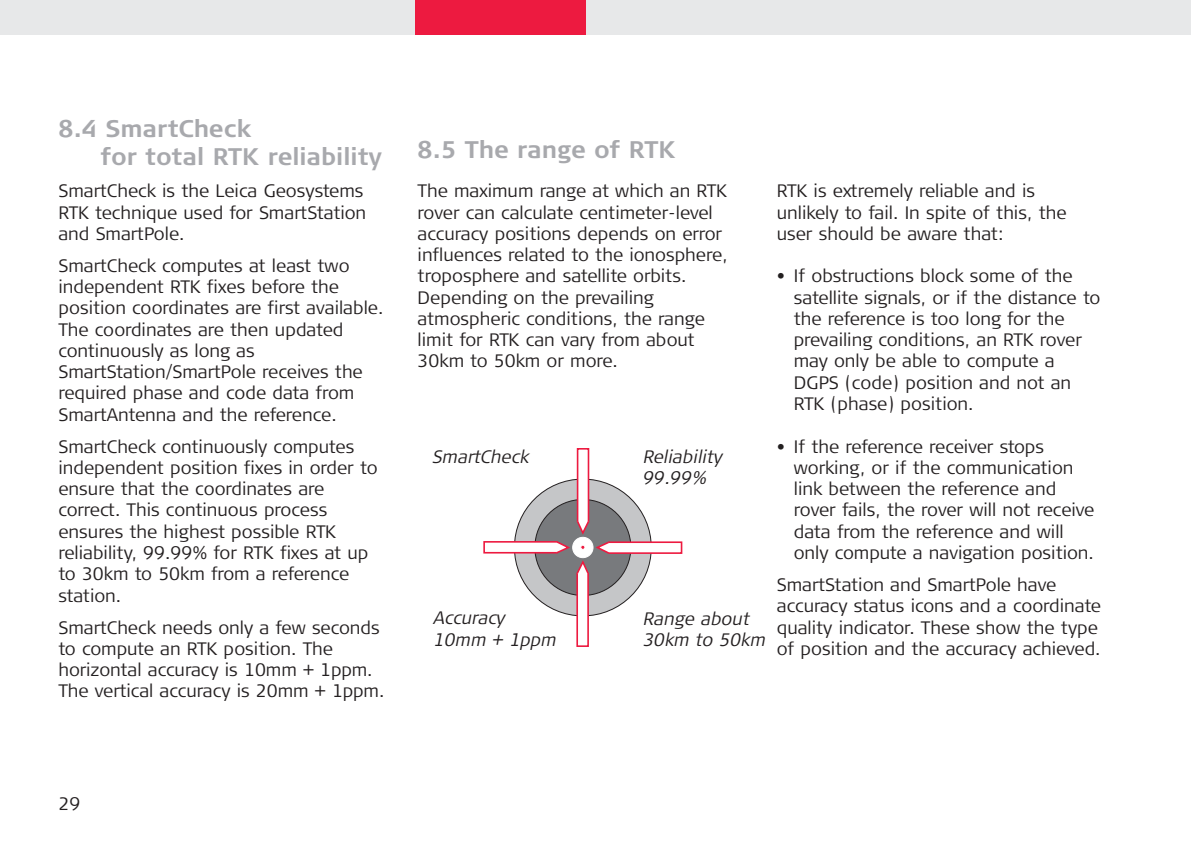
<style>
.page{position:relative;width:1191px;height:842px;background:#fff}
.page>*{position:absolute;margin:0;border:0;box-sizing:border-box;transform-origin:0 0}
.t1{font:700 24px/28px "Signa Column";color:#a8a9ad}
.t2{font:300 18px/21.2px "Signa Column";color:#231f20}
.t3{font:italic 300 18px/21.2px "Signa Column";color:#231f20}
</style>
<div class="page">
<div style="left:0;top:1px;width:1190px;height:34px;background:#e7e8e9"></div>
<div style="left:415px;top:1px;width:171px;height:34px;background:#ed1a40"></div>
<div style="left:514px;top:479px;width:137px;height:137px;background:#c5c6c8;border-radius:50%"></div>
<div style="left:535px;top:499px;width:96px;height:96px;background:#787a7d;border-radius:50%"></div>
<div style="left:484px;top:542px;width:73px;height:11px;background:#fff"></div>
<div style="left:483px;top:541px;width:75px;height:12px;border:2px solid #ed1a40"></div>
<div style="left:577px;top:449px;width:11px;height:73px;background:#fff"></div>
<div style="left:577px;top:448px;width:12px;height:75px;border:2px solid #ed1a40"></div>
<div style="left:608px;top:542px;width:73px;height:11px;background:#fff"></div>
<div style="left:607px;top:541px;width:75px;height:13px;border:2px solid #ed1a40"></div>
<div style="left:577px;top:573px;width:11px;height:73px;background:#fff"></div>
<div style="left:576px;top:572px;width:13px;height:75px;border:2px solid #ed1a40"></div>
<svg style="left:555px;top:519px;width:56px;height:57px"></svg>
<h1 class="t1" style="left:101px;top:117px;width:283px;text-indent:-42px">8.4 SmartCheck<br>for total RTK reliability</h1>
<p class="t2" style="left:58px;top:182px;width:309px">SmartCheck is the Leica Geosystems<br>RTK technique used for SmartStation and SmartPole.</p>
<p class="t2" style="left:58px;top:256px;width:326px">SmartCheck computes at least two independent RTK fixes before the position coordinates are first available.<br>The coordinates are then updated continuously as long as SmartStation/SmartPole receives the required phase and code data from SmartAntenna and the reference.</p>
<p class="t2" style="left:58px;top:437px;width:321px">SmartCheck continuously computes independent position fixes in order to ensure that the coordinates are correct. This continuous process ensures the highest possible RTK reliability, 99.99% for RTK fixes at up to 30km to 50km from a reference station.</p>
<p class="t2" style="left:58px;top:618px;width:327px">SmartCheck needs only a few seconds to compute an RTK position. The horizontal accuracy is 10mm + 1ppm.<br>The vertical accuracy is 20mm + 1ppm.</p>
<h1 class="t1" style="left:417px;top:138px;width:259px">8.5 The range of RTK</h1>
<p class="t2" style="left:417px;top:182px;width:312px">The maximum range at which an RTK rover can calculate centimeter-level accuracy positions depends on error influences related to the ionosphere, troposphere and satellite orbits.<br>Depending on the prevailing atmospheric conditions, the range limit for RTK can vary from about 30km to 50km or more.</p>
<p class="t2" style="left:777px;top:182px;width:291px">RTK is extremely reliable and is unlikely to fail. In spite of this, the user should be aware that:</p>
<p class="t2" style="left:794px;top:267px;width:308px;text-indent:-17px">• If obstructions block some of the satellite signals, or if the distance to the reference is too long for the prevailing conditions, an RTK rover may only be able to compute a<br>DGPS (code) position and not an<br>RTK (phase) position.</p>
<p class="t2" style="left:794px;top:437px;width:302px;text-indent:-17px">• If the reference receiver stops working, or if the communication link between the reference and rover fails, the rover will not receive data from the reference and will only compute a navigation position.</p>
<p class="t2" style="left:777px;top:575px;width:326px">SmartStation and SmartPole have accuracy status icons and a coordinate quality indicator. These show the type of position and the accuracy achieved.</p>
<p class="t3" style="left:433px;top:448px;width:98px">SmartCheck</p>
<p class="t3" style="left:643px;top:448px;width:81px">Reliability<br>99.99%</p>
<p class="t3" style="left:643px;top:610px;width:124px">Range about<br>30km to 50km</p>
<p class="t3" style="left:434px;top:609px;width:124px">Accuracy<br>10mm + 1ppm</p>
<p class="t2" style="left:58px;top:795px;width:23px">29</p>
</div>
